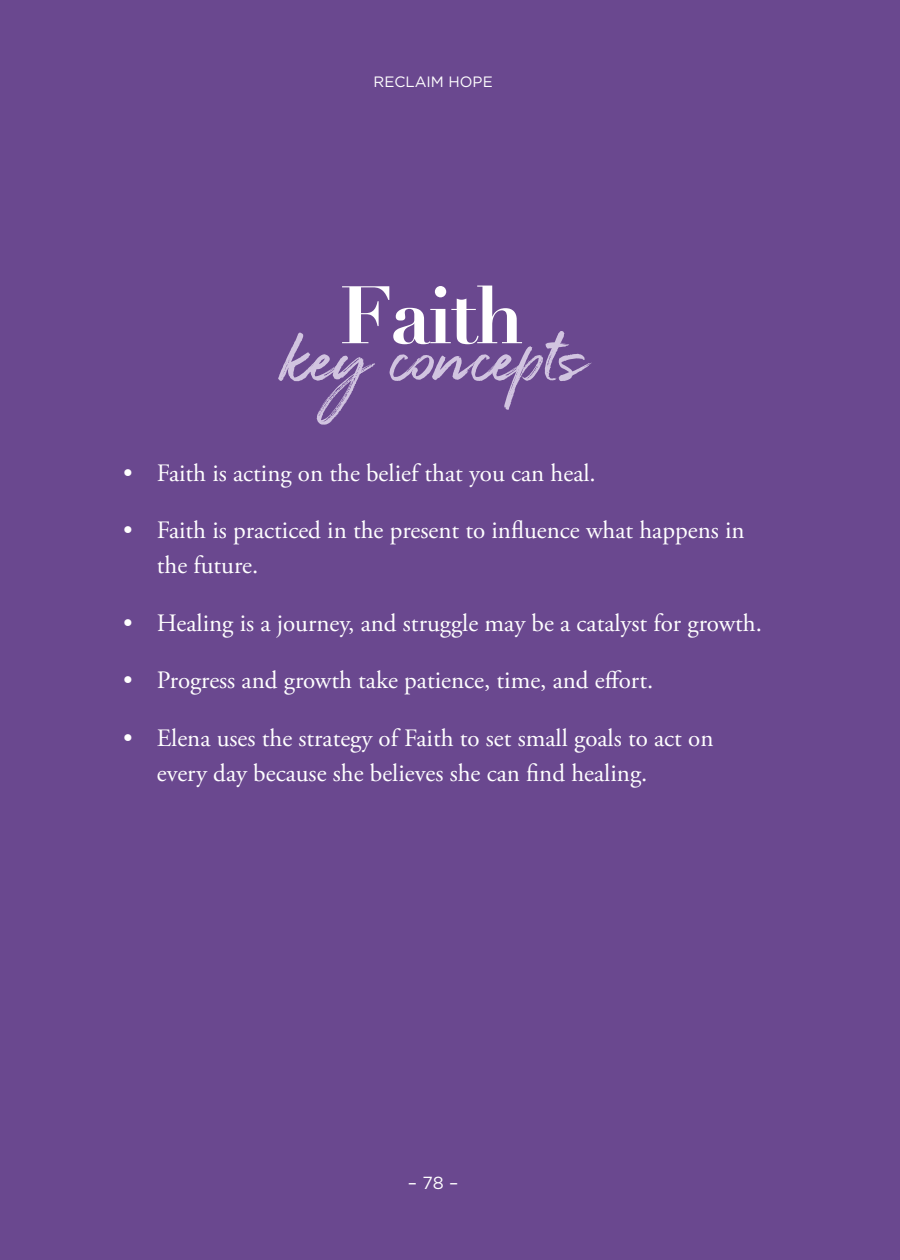
<style>
.page{position:relative;width:900px;height:1260px;background:#6a488f}
.page>*{position:absolute;margin:0;border:0;box-sizing:border-box;transform-origin:0 0}
.t1{font:112.5px "Perfetto";letter-spacing:-.025em;color:#d1c4e0}
.t2{font:700 80px "Didot";letter-spacing:-.05em;color:#fff}
.t3{font:25px/35px "Adobe Garamond Pro";color:#fff}
.t4{font:17.5px "Gotham";color:#fff}
.t5{font:15px "Gotham";color:#fff}
</style>
<div class="page">
<p class="t5" style="left:374px;top:72px;width:121px">RECLAIM HOPE</p>
<h2 class="t2" style="left:339px;top:265px;width:187px">Faith</h2>
<h1 class="t1" style="left:278px;top:298px;width:308px">key concepts</h1>
<p class="t3" style="left:123px;top:456px;width:474px">• Faith is acting on the belief that you can heal.</p>
<p class="t3" style="left:157px;top:514px;width:589px;text-indent:-34px">• Faith is practiced in the present to influence what happens in the future.</p>
<p class="t3" style="left:123px;top:606px;width:640px">• Healing is a journey, and struggle may be a catalyst for growth.</p>
<p class="t3" style="left:123px;top:664px;width:532px">• Progress and growth take patience, time, and effort.</p>
<p class="t3" style="left:157px;top:721px;width:558px;text-indent:-34px">• Elena uses the strategy of Faith to set small goals to act on every day because she believes she can find healing.</p>
<p class="t4" style="left:408px;top:1172px;width:52px">– 78 –</p>
</div>
